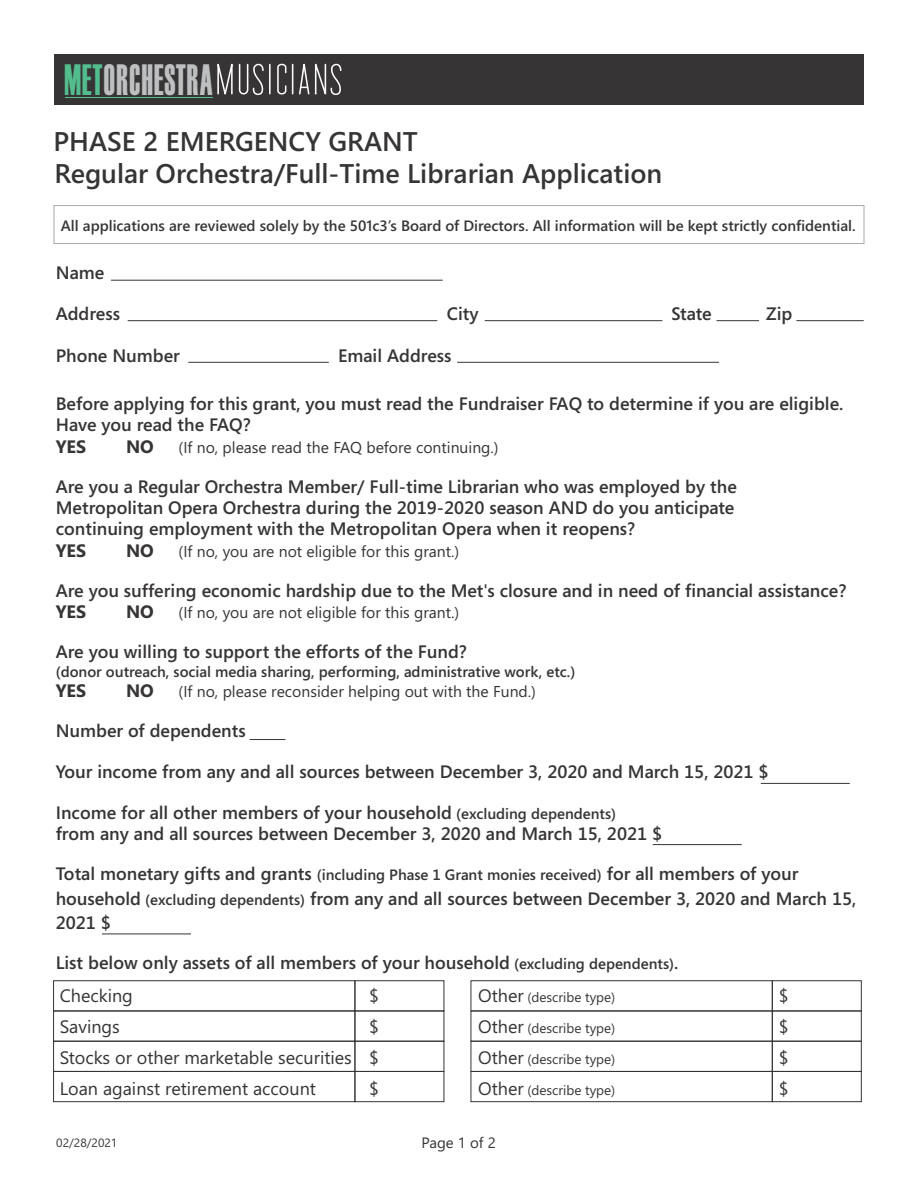
<style>
.page{position:relative;width:918px;height:1188px;background:#fff}
.page>*{position:absolute;margin:0;border:0;box-sizing:border-box;transform-origin:0 0}
.t1{font:43.8px "Haettenschweiler";letter-spacing:.05em;color:#bdbfc1;scale:.66 1}
.t2{font:600 27px/31.5px "Segoe UI";color:#373435}
.t3{font:600 18px/24.3px "Segoe Media Center";color:#373435}
.t4{font:18px/30.9px "Segoe UI";color:#373435;text-align:justify}
.t5{font:700 18px "Segoe UI";color:#373435}
.t6{font:15.75px "Segoe UI";color:#373435}
.t7{font:600 15px "Segoe UI";color:#373435}
.t8{font:600 15px "Segoe Media Center";color:#373435}
.t9{font:15px "Segoe UI";color:#373435}
.t10{font:13.5px "Segoe UI";color:#373435}
.t11{font:12px "Segoe UI";color:#373435}
.s1{color:#53bd8e}
.s2{font-size:15px}
.s3{font-size:18px}
</style>
<div class="page">
<div style="left:54px;top:54px;width:810px;height:51px;background:#373435"></div>
<hr style="left:65px;top:97px;width:148px;height:1px;background:#53bd8e">
<hr style="left:269px;top:64px;width:2px;height:30px;background:#fefefe">
<svg style="left:277px;top:63px;width:10px;height:32px"></svg>
<hr style="left:292px;top:64px;width:1px;height:30px;background:#fefefe">
<svg style="left:217px;top:63px;width:47px;height:32px"></svg>
<svg style="left:299px;top:63px;width:43px;height:32px"></svg>
<hr style="left:128px;top:320px;width:309px;height:1px;background:#373435">
<hr style="left:111px;top:280px;width:332px;height:1px;background:#373435">
<hr style="left:485px;top:320px;width:177px;height:1px;background:#373435">
<hr style="left:716px;top:320px;width:43px;height:1px;background:#373435">
<hr style="left:796px;top:320px;width:68px;height:1px;background:#373435">
<hr style="left:188px;top:362px;width:141px;height:1px;background:#373435">
<hr style="left:457px;top:362px;width:262px;height:1px;background:#373435">
<hr style="left:250px;top:739px;width:35px;height:1px;background:#373435">
<div style="left:54px;top:205px;width:810px;height:39px;border:1px solid #a9abae"></div>
<div style="left:772px;top:980px;width:90px;height:31px;border:1px solid #373435"></div>
<div style="left:772px;top:1011px;width:90px;height:31px;border:1px solid #373435"></div>
<div style="left:772px;top:1041px;width:90px;height:31px;border:1px solid #373435"></div>
<div style="left:772px;top:1071px;width:90px;height:31px;border:1px solid #373435"></div>
<div style="left:471px;top:980px;width:302px;height:31px;border:1px solid #373435"></div>
<div style="left:471px;top:1011px;width:302px;height:31px;border:1px solid #373435"></div>
<div style="left:471px;top:1041px;width:302px;height:31px;border:1px solid #373435"></div>
<div style="left:471px;top:1071px;width:302px;height:31px;border:1px solid #373435"></div>
<div style="left:355px;top:980px;width:89px;height:31px;border:1px solid #373435"></div>
<div style="left:355px;top:1011px;width:89px;height:31px;border:1px solid #373435"></div>
<div style="left:355px;top:1041px;width:89px;height:31px;border:1px solid #373435"></div>
<div style="left:355px;top:1071px;width:89px;height:31px;border:1px solid #373435"></div>
<div style="left:53px;top:980px;width:302px;height:31px;border:1px solid #373435"></div>
<div style="left:53px;top:1011px;width:302px;height:31px;border:1px solid #373435"></div>
<div style="left:53px;top:1041px;width:302px;height:31px;border:1px solid #373435"></div>
<div style="left:53px;top:1071px;width:302px;height:31px;border:1px solid #373435"></div>
<hr style="left:761px;top:783px;width:89px;height:1px;background:#373435">
<hr style="left:653px;top:844px;width:89px;height:1px;background:#373435">
<hr style="left:102px;top:934px;width:89px;height:1px;background:#373435">
<h1 class="t1" style="left:65px;top:64px;width:226px"><span class="s1">MET</span>ORCHESTRA</h1>
<h2 class="t2" style="left:53px;top:129px;width:610px">PHASE 2 EMERGENCY GRANT<br>Regular Orchestra/Full-Time Librarian Application</h2>
<p class="t7" style="left:61px;top:220px;width:796px">All applications are reviewed solely by the 501c3’s Board of Directors. All information will be kept strictly confidential.</p>
<p class="t3" style="left:56px;top:262px;width:50px">Name</p>
<p class="t3" style="left:56px;top:304px;width:66px">Address</p>
<p class="t3" style="left:447px;top:304px;width:33px">City</p>
<p class="t3" style="left:672px;top:304px;width:42px">State</p>
<p class="t3" style="left:766px;top:304px;width:28px">Zip</p>
<p class="t3" style="left:56px;top:345px;width:126px">Phone Number</p>
<p class="t3" style="left:338px;top:345px;width:115px">Email Address</p>
<p class="t3" style="left:56px;top:394px;width:789px;line-height:21.6px">Before applying for this grant, you must read the Fundraiser FAQ to determine if you are eligible.<br>Have you read the FAQ?</p>
<p class="t5" style="left:56px;top:440px;width:32px">YES</p>
<p class="t5" style="left:126px;top:440px;width:29px">NO</p>
<p class="t6" style="left:179px;top:441px;width:322px">(If no, please read the FAQ before continuing.)</p>
<p class="t3" style="left:56px;top:476px;width:683px">Are you a Regular Orchestra Member/ Full-time Librarian who was employed by the</p>
<p class="t3" style="left:56px;top:518px;width:581px">continuing employment with the Metropolitan Opera when it reopens?</p>
<p class="t3" style="left:56px;top:497px;width:680px">Metropolitan Opera Orchestra during the 2019-2020 season AND do you anticipate</p>
<p class="t5" style="left:56px;top:544px;width:32px">YES</p>
<p class="t5" style="left:126px;top:544px;width:29px">NO</p>
<p class="t6" style="left:179px;top:545px;width:282px">(If no, you are not eligible for this grant.)</p>
<p class="t3" style="left:56px;top:580px;width:792px">Are you suffering economic hardship due to the Met's closure and in need of financial assistance?</p>
<p class="t5" style="left:56px;top:605px;width:32px">YES</p>
<p class="t5" style="left:126px;top:605px;width:29px">NO</p>
<p class="t6" style="left:179px;top:607px;width:282px">(If no, you are not eligible for this grant.)</p>
<p class="t3" style="left:56px;top:641px;width:413px">Are you willing to support the efforts of the Fund?</p>
<p class="t8" style="left:56px;top:665px;width:521px">(donor outreach, social media sharing, performing, administrative work, etc.)</p>
<p class="t5" style="left:56px;top:684px;width:32px">YES</p>
<p class="t5" style="left:126px;top:684px;width:29px">NO</p>
<p class="t6" style="left:179px;top:686px;width:359px">(If no, please reconsider helping out with the Fund.)</p>
<p class="t3" style="left:56px;top:721px;width:192px">Number of dependents</p>
<p class="t3" style="left:56px;top:761px;width:714px">Your income from any and all sources between December 3, 2020 and March 15, 2021 $</p>
<p class="t3" style="left:56px;top:803px;width:608px;line-height:21.1px">Income for all other members of your household <span class="s2">(excluding dependents)<br></span>from any and all sources between December 3, 2020 and March 15, 2021 $</p>
<p class="t3" style="left:56px;top:864px;width:802px">Total monetary gifts and grants <span class="s2">(including Phase 1 Grant monies received)</span> for all members of your household <span class="s2">(excluding dependents)</span> from any and all sources between December 3, 2020 and March 15,<br>2021 $</p>
<p class="t3" style="left:56px;top:953px;width:624px">List below only assets of all members of your household <span class="s2">(excluding dependents)</span>.</p>
<p class="t4" style="left:369px;top:982px;width:11px">$ $ $ $</p>
<p class="t4" style="left:779px;top:982px;width:11px">$ $ $ $</p>
<p class="t4" style="left:60px;top:982px;width:294px;text-align:left">Checking<br>Savings<br>Stocks or other marketable securities<br>Loan against retirement account</p>
<p class="t10" style="left:478px;top:992px;width:139px"><span class="s3">Other</span> (describe type)</p>
<p class="t10" style="left:478px;top:1023px;width:139px"><span class="s3">Other</span> (describe type)</p>
<p class="t10" style="left:478px;top:1054px;width:139px"><span class="s3">Other</span> (describe type)</p>
<p class="t10" style="left:478px;top:1085px;width:139px"><span class="s3">Other</span> (describe type)</p>
<p class="t11" style="left:56px;top:1138px;width:63px">02/28/2021</p>
<p class="t9" style="left:422px;top:1137px;width:76px">Page 1 of 2</p>
</div>
